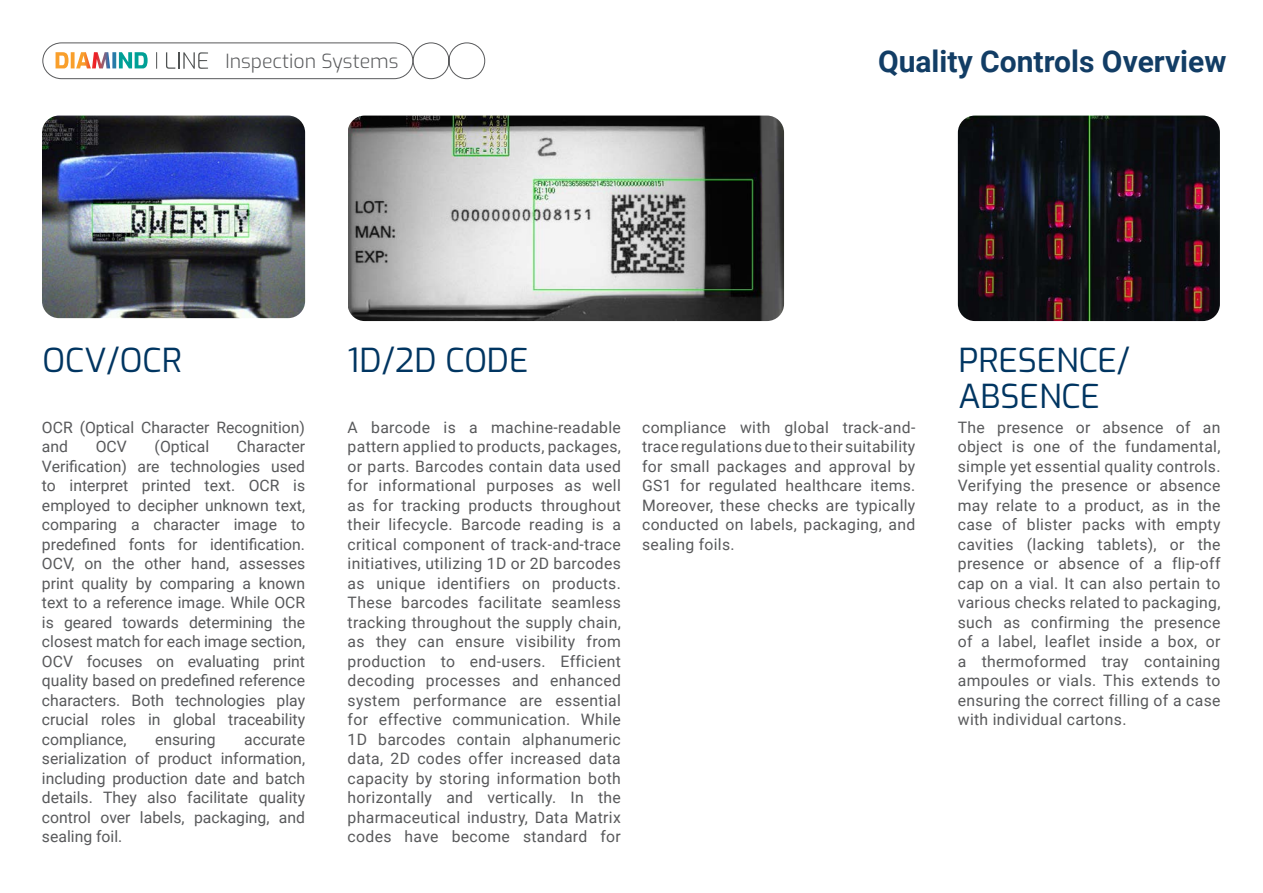
<style>
.page{position:relative;width:1263px;height:893px;background:#fff}
.page>*{position:absolute;margin:0;border:0;box-sizing:border-box;transform-origin:0 0}
.t1{font:33px/36px "Exo";color:#003561}
.t2{font:700 30px "Roboto";color:#123d65}
.t3{font:300 19.5px "Exo";color:#58595b}
.t4{font:15.75px/19.5px "Roboto";color:#58595b;text-align:justify}
</style>
<div class="page">
<svg style="left:42px;top:42px;width:443px;height:37px"></svg>
<img style="left:42px;top:116px;width:263px;height:202px">
<img style="left:348px;top:116px;width:436px;height:205px">
<img style="left:958px;top:116px;width:262px;height:205px">
<p class="t3" style="left:225px;top:47px;width:175px">Inspection Systems</p>
<h1 class="t1" style="left:43px;top:340px;width:141px">OCV/OCR</h1>
<h1 class="t1" style="left:348px;top:340px;width:182px">1D/2D CODE</h1>
<h2 class="t2" style="left:878px;top:40px;width:350px">Quality Controls Overview</h2>
<h1 class="t1" style="left:958px;top:340px;width:173px">PRESENCE/<br>ABSENCE</h1>
<p class="t4" style="left:42px;top:417px;width:265px">OCR (Optical Character Recognition) and</p>
<p class="t4" style="left:96px;top:437px;width:33px">OCV</p>
<p class="t4" style="left:155px;top:437px;width:56px">(Optical</p>
<p class="t4" style="left:42px;top:437px;width:265px;text-indent:195px">Character Verification) are technologies used to interpret printed text. OCR is employed to decipher unknown text, comparing a character image to predefined fonts for identification.<br>OCV, on the other hand, assesses print quality by comparing a known text to a reference image. While OCR is geared towards determining the closest match for each image section, OCV focuses on evaluating print quality based on predefined reference characters. Both technologies play crucial roles in global traceability compliance,</p>
<p class="t4" style="left:155px;top:729px;width:62px">ensuring</p>
<p class="t4" style="left:42px;top:729px;width:265px;text-indent:202px">accurate serialization of product information, including production date and batch details. They also facilitate quality control over labels, packaging, and sealing foil.</p>
<p class="t4" style="left:348px;top:417px;width:275px">A barcode is a machine-readable pattern applied to products, packages, or parts. Barcodes contain data used for informational purposes as well as for tracking products throughout their lifecycle. Barcode reading is a critical component of track-and-trace initiatives, utilizing 1D or 2D barcodes as unique identifiers on products.<br>These barcodes facilitate seamless tracking throughout the supply chain, as they can ensure visibility from production to end-users. Efficient decoding processes and enhanced system performance are essential for effective communication. While 1D barcodes contain alphanumeric data, 2D codes offer increased data capacity by storing information both horizontally and vertically. In the pharmaceutical industry, Data Matrix codes have become standard for</p>
<p class="t4" style="left:642px;top:417px;width:275px">compliance with global track-and&shy;trace regulations due to their suitability for small packages and approval by GS1 for regulated healthcare items.<br>Moreover, these checks are typically conducted on labels, packaging, and sealing foils.</p>
<p class="t4" style="left:958px;top:417px;width:264px">The presence or absence of an object is one of the fundamental, simple yet essential quality controls.<br>Verifying the presence or absence may relate to a product, as in the case of blister packs with empty cavities (lacking tablets), or the presence or absence of a flip-off cap on a vial. It can also pertain to various checks related to packaging, such as confirming the presence of a label, leaflet inside a box, or a thermoformed tray containing ampoules or vials. This extends to ensuring the correct filling of a case with individual cartons.</p>
</div>
